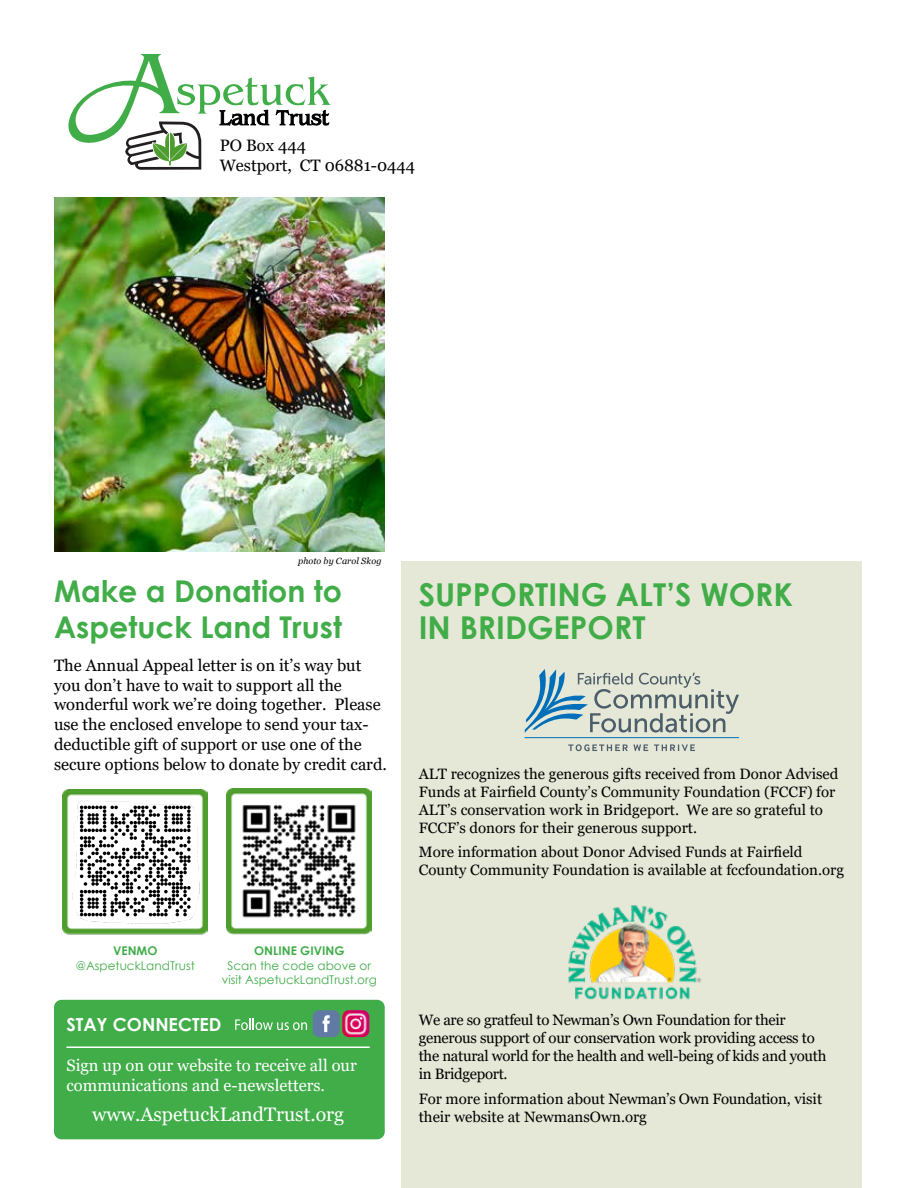
<style>
.page{position:relative;width:918px;height:1188px;background:#fff}
.page>*{position:absolute;margin:0;border:0;box-sizing:border-box;transform-origin:0 0}
.t1{font:700 31.5px/33px "Century Gothic";color:#41ad49}
.t2{font:700 30px/36px "Century Gothic";color:#41ad49}
.t3{font:19.5px "Georgia";color:#fff}
.t4{font:700 18px "Century Gothic";color:#fff}
.t5{font:16.5px/19.8px "Georgia";color:#000}
.t6{font:16.5px/19.8px "Georgia";color:#fff}
.t7{font:15px/18px "Georgia";color:#000}
.t8{font:15px/18px "Georgia";letter-spacing:-.02em;color:#000}
.t9{font:12px/14.4px "Century Gothic";color:#41ad49;text-align:center}
.t10{font:700 12px "Century Gothic";color:#41ad49}
.t11{font:italic 9px "Georgia";letter-spacing:.015em;color:#000}
</style>
<div class="page">
<div style="left:402px;top:562px;width:460px;height:626px;background:#e6e8d7"></div>
<div style="left:54px;top:1000px;width:331px;height:139px;background:#41ad49;border-radius:8px"></div>
<svg style="left:235px;top:1019px;width:72px;height:11px"></svg>
<hr style="left:66px;top:1046px;width:304px;height:2px;background:#fff">
<svg style="left:525px;top:669px;width:214px;height:82px"></svg>
<svg style="left:68px;top:54px;width:263px;height:116px"></svg>
<img style="left:54px;top:197px;width:330px;height:354px">
<img style="left:568px;top:905px;width:134px;height:95px">
<div style="left:313px;top:1010px;width:27px;height:27px;background:#617aa3;border-radius:7px"></div>
<svg style="left:323px;top:1015px;width:7px;height:17px"></svg>
<img style="left:342px;top:1010px;width:27px;height:27px">
<img style="left:227px;top:789px;width:145px;height:146px">
<img style="left:63px;top:789px;width:145px;height:146px">
<svg style="left:80px;top:806px;width:111px;height:110px"></svg>
<p class="t5" style="left:220px;top:135px;width:197px;line-height:20.4px">PO Box 444<br>Westport, CT 06881-0444</p>
<p class="t11" style="left:298px;top:555px;width:85px">photo by Carol Skog</p>
<h2 class="t2" style="left:54px;top:571px;width:289px">Make a Donation to<br>Aspetuck Land Trust</h2>
<p class="t5" style="left:54px;top:656px;width:335px">The Annual Appeal letter is on it’s way but you don’t have to wait to support all the wonderful work we’re doing together. Please use the enclosed envelope to send your tax&shy;deductible gift of support or use one of the secure options below to donate by credit card.</p>
<p class="t10" style="left:113px;top:942px;width:46px">VENMO</p>
<p class="t9" style="left:76px;top:958px;width:121px">@AspetuckLandTrust</p>
<p class="t10" style="left:254px;top:942px;width:92px">ONLINE GIVING</p>
<p class="t9" style="left:222px;top:958px;width:157px">Scan the code above or visit AspetuckLandTrust.org</p>
<p class="t4" style="left:66px;top:1011px;width:157px">STAY CONNECTED</p>
<p class="t6" style="left:66px;top:1056px;width:292px">Sign up on our website to receive all our communications and e-newsletters.</p>
<h3 class="t3" style="left:92px;top:1103px;width:254px">www.AspetuckLandTrust.org</h3>
<h1 class="t1" style="left:419px;top:576px;width:376px">SUPPORTING ALT’S WORK<br>IN BRIDGEPORT</h1>
<p class="t7" style="left:419px;top:765px;width:421px">ALT recognizes the generous gifts received from Donor Advised Funds at Fairfield County’s Community Foundation (FCCF) for ALT’s conservation work in Bridgeport. We are so grateful to FCCF’s donors for their generous support.</p>
<p class="t7" style="left:419px;top:843px;width:427px">More information about Donor Advised Funds at Fairfield<br>County Community Foundation is available at fccfoundation.org</p>
<p class="t8" style="left:419px;top:1011px;width:409px">We are so gratfeul to Newman’s Own Foundation for their generous support of our conservation work providing access to the natural world for the health and well-being of kids and youth in Bridgeport.</p>
<p class="t7" style="left:419px;top:1090px;width:405px">For more information about Newman’s Own Foundation, visit their website at NewmansOwn.org</p>
</div>
